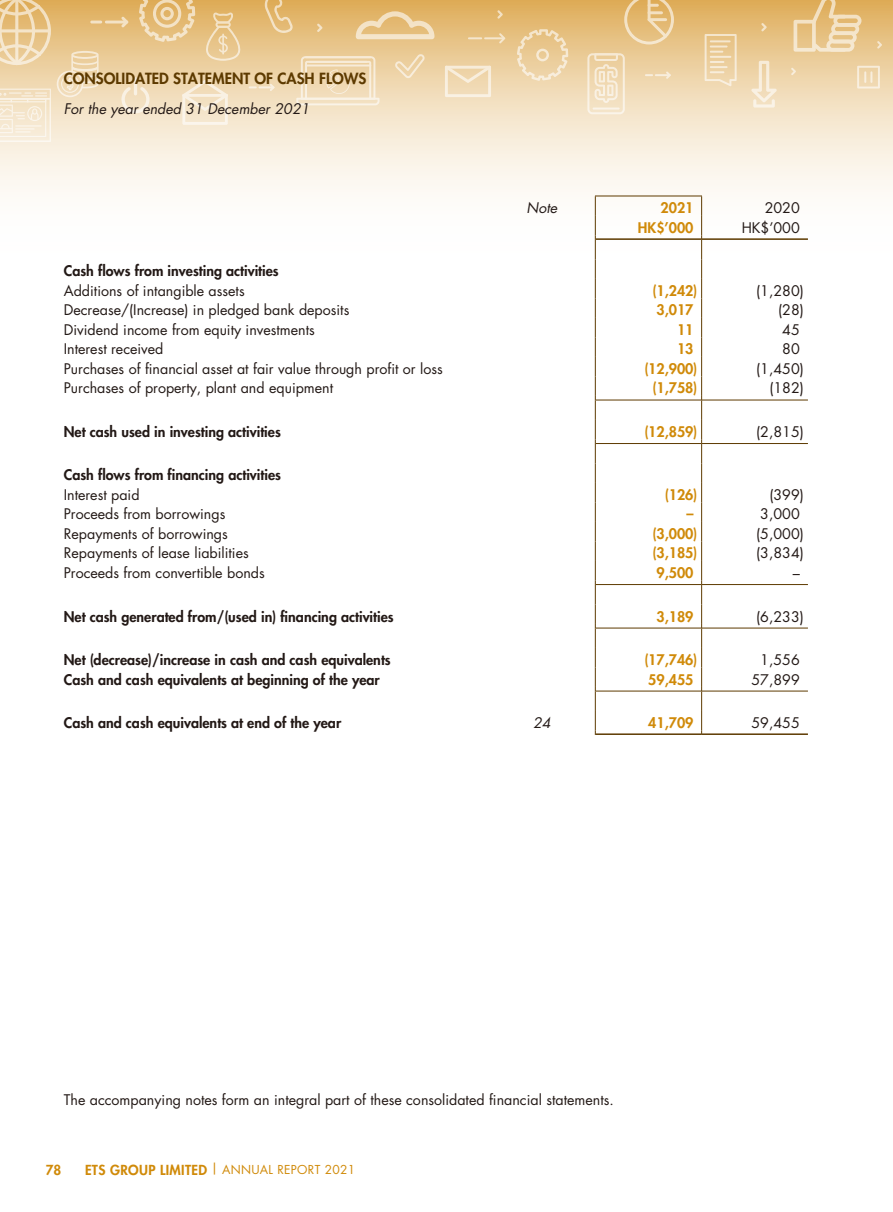
<style>
.page{position:relative;width:893px;height:1212px;background:#fff}
.page>*{position:absolute;margin:0;border:0;box-sizing:border-box;transform-origin:0 0}
.t1{font:800 15px "Futura Std";color:#5d3a00}
.t2{font:14.25px "Futura Std";color:#231916}
.t3{font:800 14.25px "Futura Std";color:#231916}
.t4{font:800 14.25px "Futura Std";color:#d08a09}
.t5{font:italic 14.25px "Futura Std";color:#231916}
.t6{font:800 13.5px "Futura Std";color:#d08a09}
.t7{font:12px "Futura Std";letter-spacing:.025em;color:#d08a09}
.s1{font-weight:800;font-size:13.5px}
.s2{font-weight:500}
</style>
<div class="page">
<svg style="left:0;top:0;width:893px;height:256px"></svg>
<svg style="left:249px;top:84px;width:25px;height:7px"></svg>
<svg style="left:857px;top:66px;width:23px;height:23px"></svg>
<svg style="left:624px;top:0;width:50px;height:44px"></svg>
<hr style="left:648px;top:11px;width:15px;height:3px;background:#fff">
<hr style="left:648px;top:18px;width:19px;height:3px;background:#fff">
<svg style="left:445px;top:66px;width:46px;height:31px"></svg>
<svg style="left:0;top:0;width:51px;height:65px"></svg>
<svg style="left:204px;top:12px;width:38px;height:49px"></svg>
<hr style="left:222px;top:34px;width:2px;height:20px;background:#fff">
<svg style="left:587px;top:53px;width:38px;height:61px"></svg>
<hr style="left:593px;top:108px;width:27px;height:2px;background:#fff">
<svg style="left:296px;top:56px;width:84px;height:49px"></svg>
<svg style="left:497px;top:10px;width:6px;height:9px"></svg>
<svg style="left:356px;top:11px;width:78px;height:28px"></svg>
<svg style="left:793px;top:0;width:68px;height:52px"></svg>
<svg style="left:517px;top:29px;width:51px;height:52px"></svg>
<svg style="left:57px;top:51px;width:42px;height:46px"></svg>
<svg style="left:761px;top:23px;width:6px;height:8px"></svg>
<hr style="left:484px;top:37px;width:20px;height:2px;background:#fff">
<svg style="left:468px;top:37px;width:14px;height:2px"></svg>
<svg style="left:499px;top:33px;width:6px;height:10px"></svg>
<svg style="left:121px;top:87px;width:29px;height:26px"></svg>
<hr style="left:134px;top:77px;width:3px;height:18px;background:#fff;border-radius:2px">
<svg style="left:0;top:89px;width:51px;height:53px"></svg>
<svg style="left:877px;top:41px;width:5px;height:8px"></svg>
<svg style="left:645px;top:71px;width:26px;height:8px"></svg>
<svg style="left:139px;top:0;width:56px;height:42px"></svg>
<svg style="left:751px;top:61px;width:26px;height:47px"></svg>
<svg style="left:395px;top:54px;width:30px;height:24px"></svg>
<svg style="left:791px;top:68px;width:5px;height:7px"></svg>
<svg style="left:317px;top:24px;width:5px;height:8px"></svg>
<hr style="left:105px;top:21px;width:23px;height:3px;background:#fff">
<svg style="left:90px;top:21px;width:12px;height:3px"></svg>
<svg style="left:121px;top:17px;width:7px;height:10px"></svg>
<svg style="left:264px;top:0;width:29px;height:33px"></svg>
<svg style="left:705px;top:34px;width:32px;height:52px"></svg>
<svg style="left:182px;top:80px;width:46px;height:45px"></svg>
<hr style="left:595px;top:196px;width:107px;height:1px;background:#5d3a00">
<svg style="left:595px;top:196px;width:1px;height:539px"></svg>
<svg style="left:701px;top:196px;width:1px;height:539px"></svg>
<hr style="left:596px;top:238px;width:105px;height:2px;background:#5d3a00">
<hr style="left:702px;top:238px;width:106px;height:2px;background:#5d3a00">
<hr style="left:596px;top:400px;width:105px;height:1px;background:#5d3a00">
<hr style="left:702px;top:400px;width:106px;height:1px;background:#5d3a00">
<hr style="left:596px;top:443px;width:105px;height:1px;background:#5d3a00">
<hr style="left:702px;top:443px;width:106px;height:1px;background:#5d3a00">
<hr style="left:596px;top:584px;width:105px;height:1px;background:#5d3a00">
<hr style="left:702px;top:584px;width:106px;height:1px;background:#5d3a00">
<hr style="left:596px;top:628px;width:105px;height:1px;background:#5d3a00">
<hr style="left:702px;top:628px;width:106px;height:1px;background:#5d3a00">
<hr style="left:596px;top:691px;width:105px;height:1px;background:#5d3a00">
<hr style="left:702px;top:691px;width:106px;height:1px;background:#5d3a00">
<hr style="left:596px;top:733px;width:105px;height:2px;background:#5d3a00">
<hr style="left:702px;top:733px;width:106px;height:2px;background:#5d3a00">
<p class="t1" style="left:64px;top:69px;width:304px">CONSOLIDATED STATEMENT OF CASH FLOWS</p>
<p class="t5" style="left:64px;top:100px;width:247px">For the year ended 31 December 2021</p>
<p class="t5" style="left:527px;top:199px;width:32px">Note</p>
<p class="t4" style="left:661px;top:199px;width:34px">2021</p>
<p class="t2" style="left:765px;top:199px;width:37px">2020</p>
<p class="t4" style="left:638px;top:219px;width:57px">HK$’000</p>
<p class="t2" style="left:742px;top:219px;width:60px">HK$’000</p>
<p class="t3" style="left:64px;top:262px;width:217px">Cash flows from investing activities</p>
<p class="t2" style="left:64px;top:282px;width:182px">Additions of intangible assets</p>
<p class="t4" style="left:653px;top:282px;width:46px">(1,242)</p>
<p class="t2" style="left:756px;top:282px;width:49px">(1,280)</p>
<p class="t2" style="left:64px;top:301px;width:287px">Decrease/(Increase) in pledged bank deposits</p>
<p class="t4" style="left:656px;top:301px;width:39px">3,017</p>
<p class="t2" style="left:778px;top:301px;width:27px">(28)</p>
<p class="t2" style="left:64px;top:321px;width:253px">Dividend income from equity investments</p>
<p class="t4" style="left:677px;top:321px;width:18px">11</p>
<p class="t2" style="left:782px;top:321px;width:19px">45</p>
<p class="t2" style="left:64px;top:340px;width:101px">Interest received</p>
<p class="t4" style="left:677px;top:340px;width:18px">13</p>
<p class="t2" style="left:782px;top:340px;width:19px">80</p>
<p class="t2" style="left:64px;top:360px;width:380px">Purchases of financial asset at fair value through profit or loss</p>
<p class="t4" style="left:644px;top:360px;width:55px">(12,900)</p>
<p class="t2" style="left:756px;top:360px;width:49px">(1,450)</p>
<p class="t2" style="left:64px;top:379px;width:271px">Purchases of property, plant and equipment</p>
<p class="t4" style="left:653px;top:379px;width:46px">(1,758)</p>
<p class="t2" style="left:769px;top:379px;width:36px">(182)</p>
<p class="t3" style="left:64px;top:423px;width:219px">Net cash used in investing activities</p>
<p class="t4" style="left:644px;top:423px;width:55px">(12,859)</p>
<p class="t2" style="left:756px;top:423px;width:49px">(2,815)</p>
<p class="t3" style="left:64px;top:466px;width:219px">Cash flows from financing activities</p>
<p class="t2" style="left:64px;top:486px;width:77px">Interest paid</p>
<p class="t4" style="left:665px;top:486px;width:34px">(126)</p>
<p class="t2" style="left:769px;top:486px;width:36px">(399)</p>
<p class="t2" style="left:64px;top:505px;width:163px">Proceeds from borrowings</p>
<p class="t4" style="left:686px;top:505px;width:9px">–</p>
<p class="t2" style="left:760px;top:505px;width:41px">3,000</p>
<p class="t2" style="left:64px;top:525px;width:166px">Repayments of borrowings</p>
<p class="t4" style="left:653px;top:525px;width:46px">(3,000)</p>
<p class="t2" style="left:756px;top:525px;width:49px">(5,000)</p>
<p class="t2" style="left:64px;top:544px;width:186px">Repayments of lease liabilities</p>
<p class="t4" style="left:653px;top:544px;width:46px">(3,185)</p>
<p class="t2" style="left:756px;top:544px;width:49px">(3,834)</p>
<p class="t2" style="left:64px;top:564px;width:202px">Proceeds from convertible bonds</p>
<p class="t4" style="left:656px;top:564px;width:39px">9,500</p>
<p class="t2" style="left:793px;top:564px;width:9px">–</p>
<p class="t3" style="left:64px;top:607px;width:331px">Net cash generated from/(used in) financing activities</p>
<p class="t4" style="left:656px;top:607px;width:39px">3,189</p>
<p class="t2" style="left:756px;top:607px;width:49px">(6,233)</p>
<p class="t3" style="left:64px;top:651px;width:328px">Net (decrease)/increase in cash and cash equivalents</p>
<p class="t4" style="left:644px;top:651px;width:55px">(17,746)</p>
<p class="t2" style="left:760px;top:651px;width:41px">1,556</p>
<p class="t3" style="left:64px;top:670px;width:318px">Cash and cash equivalents at beginning of the year</p>
<p class="t4" style="left:648px;top:670px;width:47px">59,455</p>
<p class="t2" style="left:751px;top:670px;width:50px">57,899</p>
<p class="t3" style="left:64px;top:714px;width:279px">Cash and cash equivalents at end of the year</p>
<p class="t5" style="left:533px;top:714px;width:19px">24</p>
<p class="t4" style="left:648px;top:714px;width:47px">41,709</p>
<p class="t2" style="left:751px;top:714px;width:50px">59,455</p>
<p class="t2" style="left:64px;top:1091px;width:552px">The accompanying notes form an integral part of these consolidated financial statements.</p>
<p class="t6" style="left:46px;top:1162px;width:17px">78</p>
<p class="t7" style="left:85px;top:1161px;width:272px"><span class="s1">ETS GROUP LIMITED</span> <span class="s2">|</span> ANNUAL REPORT 2021</p>
</div>
